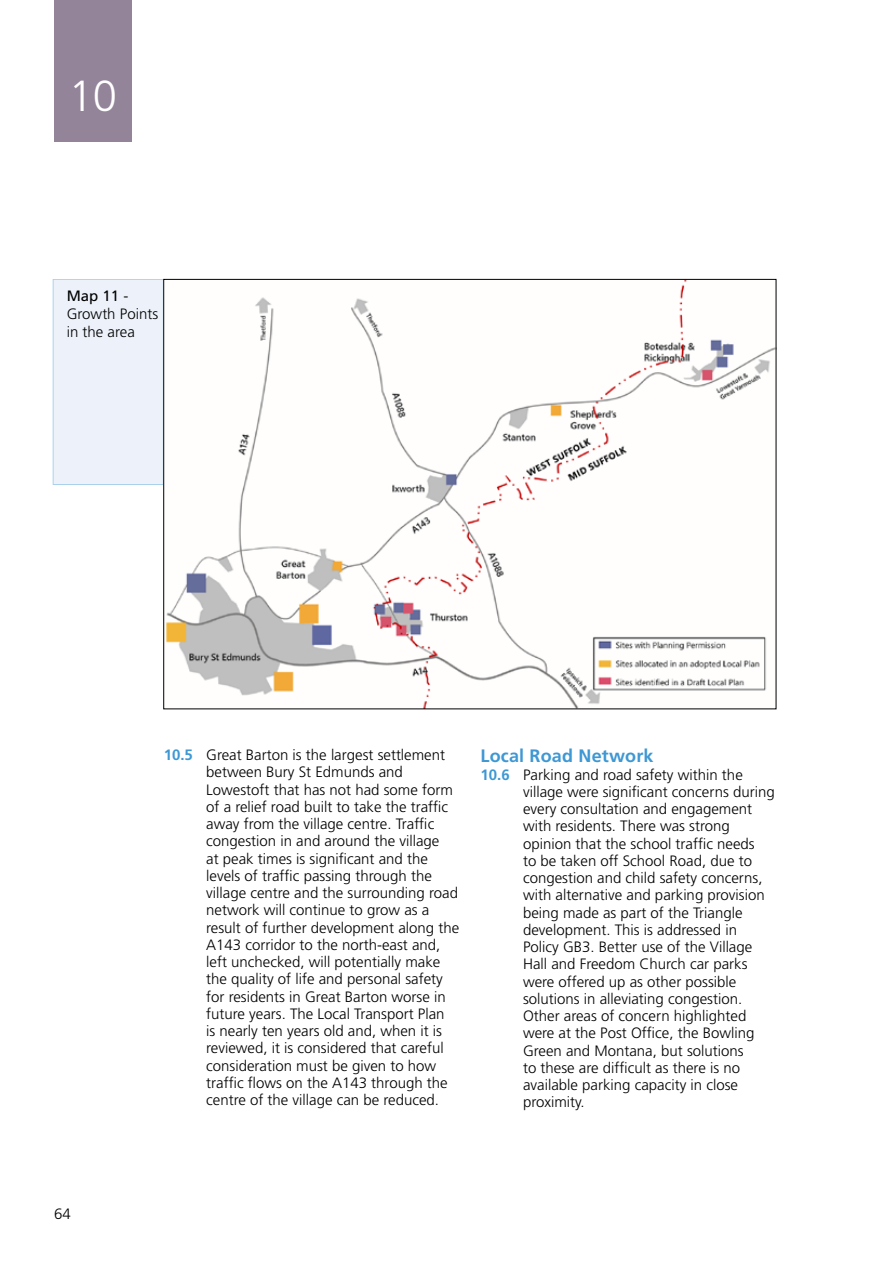
<style>
.page{position:relative;width:893px;height:1263px;background:#fff}
.page>*{position:absolute;margin:0;border:0;box-sizing:border-box;transform-origin:0 0}
.t1{font:300 43.5px "Frutiger";color:#fff}
.t2{font:700 18px "Frutiger";letter-spacing:.01em;color:#3e98d4}
.t3{font:300 15px/17.2px "Frutiger";color:#000}
.s1{font-weight:400}
.s2{font-weight:700;color:#3e98d4}
</style>
<div class="page">
<div style="left:53px;top:279px;width:111px;height:206px;background:#edf2fa"></div>
<div style="left:54px;top:0;width:78px;height:141px;background:#938499"></div>
<img style="left:166px;top:281px;width:608px;height:426px">
<h1 class="t1" style="left:69px;top:71px;width:50px">10</h1>
<p class="t3" style="left:67px;top:286px;width:93px;line-height:18px"><span class="s1">Map 11</span> -<br>Growth Points in the area</p>
<p class="t3" style="left:54px;top:1205px;width:18px">64</p>
<p class="t3" style="left:206px;top:746px;width:255px;text-indent:-43px"><span class="s2">10.5</span> Great Barton is the largest settlement between Bury St Edmunds and Lowestoft that has not had some form of a relief road built to take the traffic away from the village centre. Traffic congestion in and around the village<br>at peak times is significant and the levels of traffic passing through the village centre and the surrounding road network will continue to grow as a result of further development along the A143 corridor to the north-east and, left unchecked, will potentially make the quality of life and personal safety for residents in Great Barton worse in future years. The Local Transport Plan<br>is nearly ten years old and, when it is reviewed, it is considered that careful consideration must be given to how traffic flows on the A143 through the centre of the village can be reduced.</p>
<p class="t2" style="left:480px;top:746px;width:175px">Local Road Network</p>
<p class="t3" style="left:523px;top:766px;width:253px;text-indent:-43px"><span class="s2">10.6</span> Parking and road safety within the village were significant concerns during every consultation and engagement with residents. There was strong opinion that the school traffic needs<br>to be taken off School Road, due to congestion and child safety concerns, with alternative and parking provision being made as part of the Triangle development. This is addressed in Policy GB3. Better use of the Village Hall and Freedom Church car parks were offered up as other possible solutions in alleviating congestion.<br>Other areas of concern highlighted were at the Post Office, the Bowling Green and Montana, but solutions<br>to these are difficult as there is no available parking capacity in close proximity.</p>
</div>
